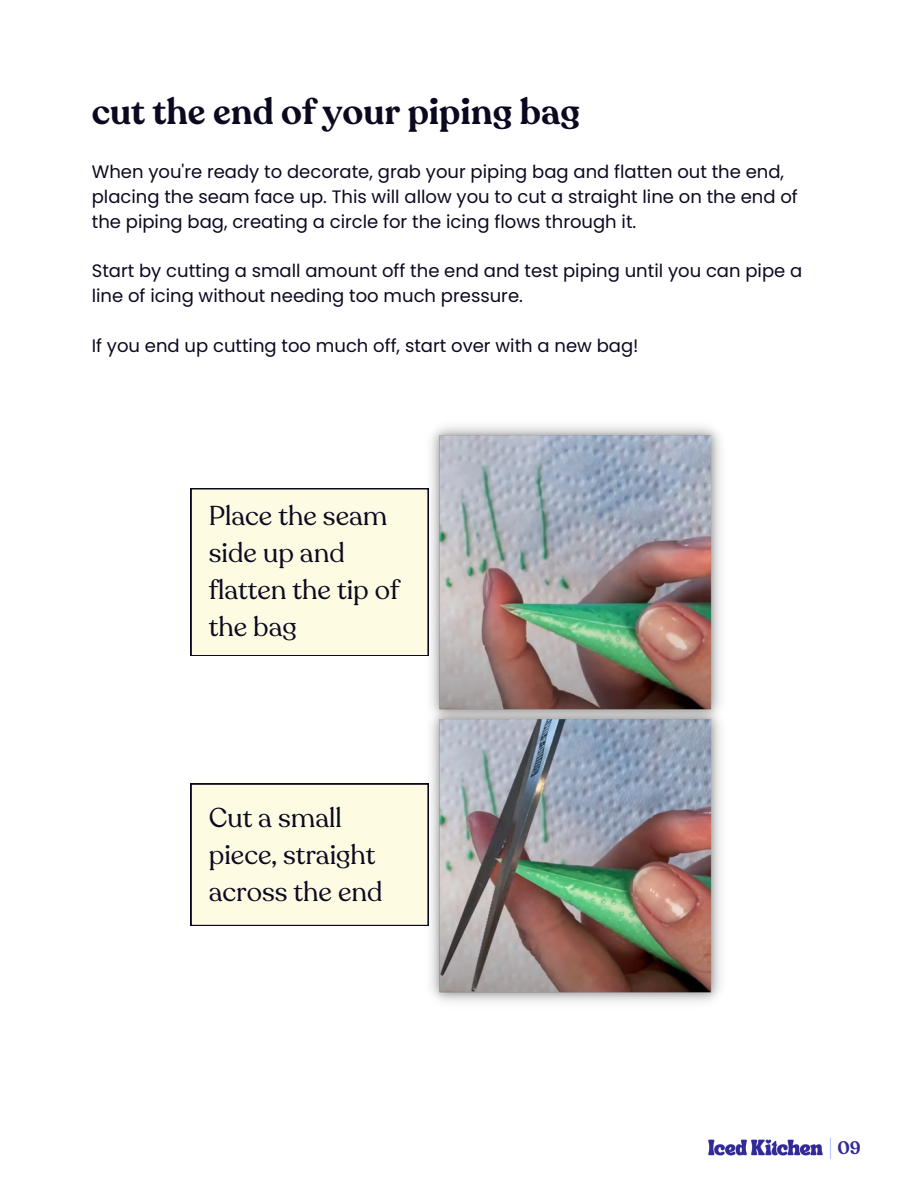
<style>
.page{position:relative;width:918px;height:1188px;background:#fff}
.page>*{position:absolute;margin:0;border:0;box-sizing:border-box;transform-origin:0 0}
.t1{font:600 36px "Recoleta";color:#0b0920}
.t2{font:27px/37.2px "Recoleta";color:#0b0920}
.t3{font:18px/24.8px "Poppins";color:#0b0920}
.t4{font:600 18px "Recoleta";color:#332a99}
</style>
<div class="page">
<img style="left:708px;top:1139px;width:115px;height:17px">
<svg style="left:830px;top:1138px;width:1px;height:21px"></svg>
<img style="left:431px;top:426px;width:290px;height:274px">
<img style="left:424px;top:700px;width:297px;height:302px">
<div style="left:191px;top:488px;width:237px;height:168px;background:#fefbe3"></div>
<div style="left:191px;top:784px;width:237px;height:141px;background:#fefbe3"></div>
<p class="t1" style="left:92px;top:88px;width:490px">cut the end of your piping bag</p>
<p class="t3" style="left:92px;top:160px;width:708px">When you're ready to decorate, grab your piping bag and flatten out the end, placing the seam face up. This will allow you to cut a straight line on the end of the piping bag, creating a circle for the icing flows through it.</p>
<p class="t3" style="left:92px;top:259px;width:712px">Start by cutting a small amount off the end and test piping until you can pipe a line of icing without needing too much pressure.</p>
<h2 class="t3" style="left:92px;top:333px;width:548px">If you end up cutting too much off, start over with a new bag!</h2>
<p class="t2" style="left:209px;top:498px;width:192px">Place the seam side up and flatten the tip of the bag</p>
<p class="t2" style="left:209px;top:800px;width:175px">Cut a small piece, straight across the end</p>
<p class="t4" style="left:837px;top:1136px;width:25px">09</p>
</div>
